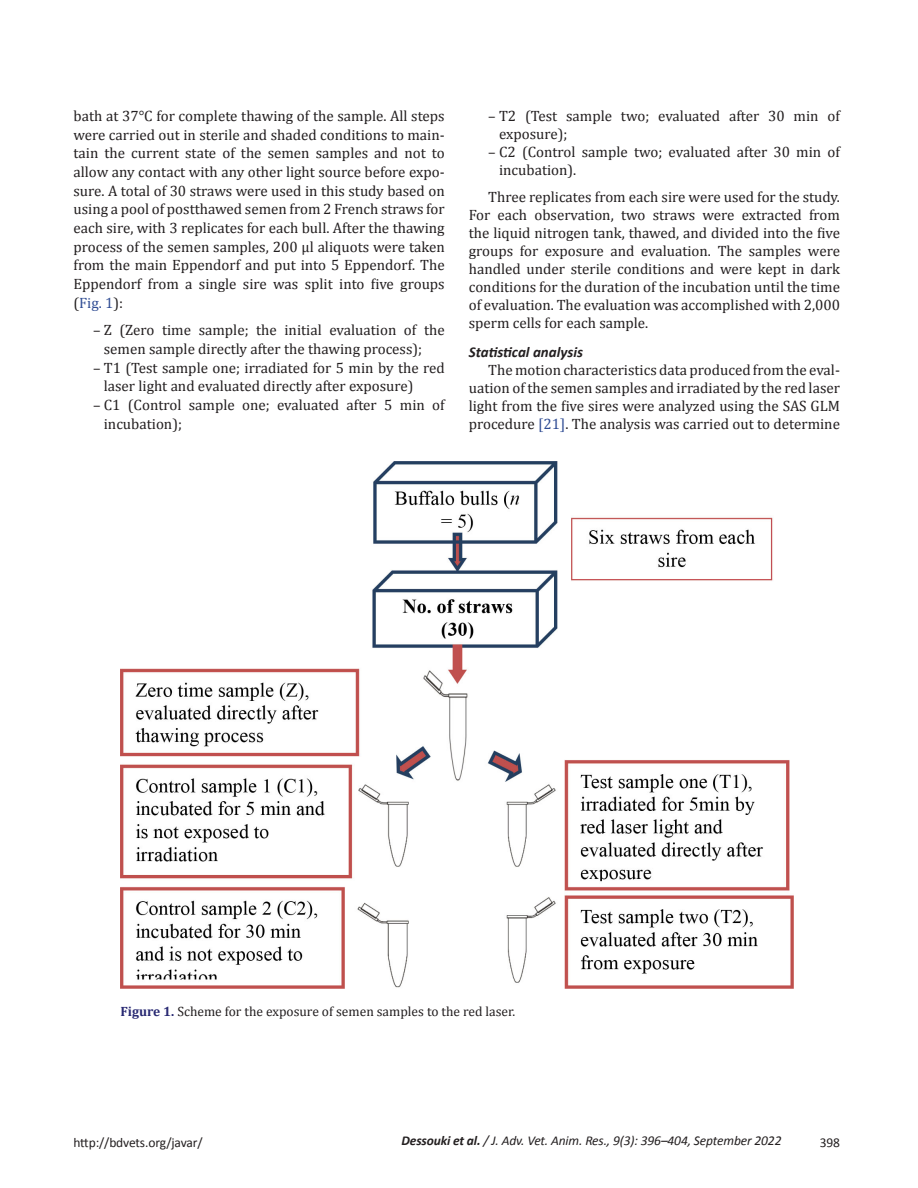
<style>
.page{position:relative;width:918px;height:1188px;background:#fff}
.page>*{position:absolute;margin:0;border:0;box-sizing:border-box;transform-origin:0 0}
.Para_Indent{font:15px/18px "Cambria";color:#231f20}
.Para_1st{font:15px/18.6px "Cambria";color:#231f20;text-align:justify}
.Head_B{font:italic 700 15px "Calibri";color:#231f20}
.t1{font:italic 13.5px "Calibri";letter-spacing:-.01em;color:#231f20}
.t2{font:13.5px "Cambria";color:#231f20}
.t3{font:13.5px "Calibri";letter-spacing:-.01em;color:#231f20}
.s1{color:#304d94}
.s2{font-weight:700;color:#292a73}
.s3{font-weight:700}
</style>
<div class="page">
<img style="left:120px;top:462px;width:673px;height:526px">
<p class="Para_1st" style="left:74px;top:107px;width:373px">bath at 37°C for complete thawing of the sample. All steps were carried out in sterile and shaded conditions to main&shy;tain the current state of the semen samples and not to allow any contact with any other light source before expo&shy;sure. A total of 30 straws were used in this study based on using a pool of postthawed semen from 2 French straws for each sire, with 3 replicates for each bull. After the thawing process of the semen samples, 200 µl aliquots were taken from the main Eppendorf and put into 5 Eppendorf. The Eppendorf from a single sire was split into five groups (<span class="s1">Fig. 1</span>):</p>
<p class="Para_Indent" style="left:104px;top:321px;width:342px;line-height:18.6px;text-indent:-11px">– Z (Zero time sample; the initial evaluation of the semen sample directly after the thawing process);</p>
<p class="Para_Indent" style="left:104px;top:358px;width:342px;line-height:18.6px;text-indent:-11px">– T1 (Test sample one; irradiated for 5 min by the red laser light and evaluated directly after exposure)</p>
<p class="Para_Indent" style="left:104px;top:396px;width:342px;line-height:18.6px;text-indent:-11px">– C1 (Control sample one; evaluated after 5 min of incubation);</p>
<p class="Para_Indent" style="left:499px;top:107px;width:342px;text-indent:-11px">– T2 (Test sample two; evaluated after 30 min of exposure);</p>
<p class="Para_Indent" style="left:499px;top:143px;width:342px;text-indent:-11px">– C2 (Control sample two; evaluated after 30 min of incubation).</p>
<p class="Para_Indent" style="left:469px;top:188px;width:373px;text-align:justify;text-indent:20px">Three replicates from each sire were used for the study.<br>For each observation, two straws were extracted from the liquid nitrogen tank, thawed, and divided into the five groups for exposure and evaluation. The samples were handled under sterile conditions and were kept in dark conditions for the duration of the incubation until the time of evaluation. The evaluation was accomplished with 2,000 sperm cells for each sample.</p>
<p class="Head_B" style="left:469px;top:342px;width:116px">Statistical analysis</p>
<p class="Para_Indent" style="left:469px;top:360px;width:373px;text-align:justify;text-indent:20px">The motion characteristics data produced from the eval&shy;uation of the semen samples and irradiated by the red laser light from the five sires were analyzed using the SAS GLM procedure <span class="s1">[21]</span>. The analysis was carried out to determine</p>
<p class="t2" style="left:120px;top:1003px;width:396px"><span class="s2">Figure 1.</span> Scheme for the exposure of semen samples to the red laser.</p>
<p class="t3" style="left:74px;top:1134px;width:131px">http://bdvets.org/javar/</p>
<p class="t1" style="left:401px;top:1132px;width:382px"><span class="s3">Dessouki et al.</span> / J. Adv. Vet. Anim. Res., 9(3): 396–404, September 2022</p>
<p class="t3" style="left:820px;top:1134px;width:22px">398</p>
</div>
